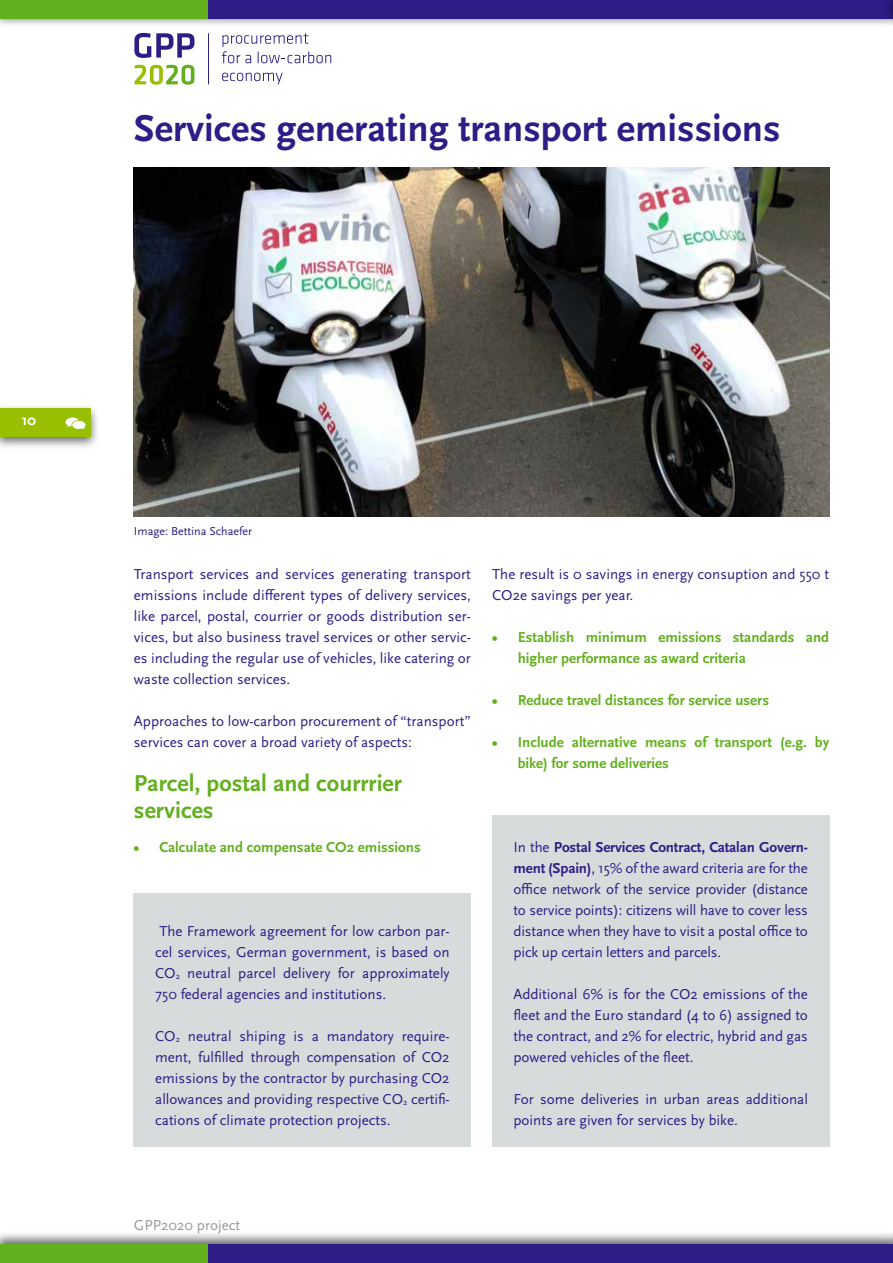
<style>
.page{position:relative;width:893px;height:1263px;background:#fff}
.page>*{position:absolute;margin:0;border:0;box-sizing:border-box;transform-origin:0 0}
.t1{font:700 39px "Scala Sans Pro";color:#2e1d86}
.t2{font:700 24px/27px "Scala Sans Pro";color:#63b01f}
.t3{font:15px/21px "Scala Sans Pro";color:#2e1d86;text-align:justify}
.t4{font:700 15px/21px "Scala Sans Pro";color:#63b01f}
.t5{font:15px "Scala Sans Pro";color:#98989c}
.t6{font:700 15px "Scala Sans Pro";color:#fff}
.t7{font:12px "Scala Sans Pro";color:#2e1d86}
.s1{font-size:8.7px}
.s2{font-weight:700}
</style>
<div class="page">
<div style="left:0;top:0;width:893px;height:28px;background:#000;opacity:.6"></div>
<div style="left:208px;top:0;width:685px;height:19px;background:#2e1d86"></div>
<div style="left:0;top:0;width:208px;height:19px;background:#63b01f"></div>
<div style="left:0;top:1231px;width:893px;height:32px;background:#000;opacity:.6"></div>
<div style="left:208px;top:1244px;width:685px;height:19px;background:#2e1d86"></div>
<div style="left:0;top:1244px;width:208px;height:19px;background:#63b01f"></div>
<svg style="left:134px;top:33px;width:60px;height:25px"></svg>
<svg style="left:134px;top:65px;width:60px;height:20px"></svg>
<hr style="left:208px;top:33px;width:1px;height:51px;background:#2e1d86">
<svg style="left:222px;top:33px;width:109px;height:30px"></svg>
<svg style="left:222px;top:73px;width:61px;height:11px"></svg>
<div style="left:884px;top:0;width:9px;height:28px;background:#000;opacity:.6"></div>
<svg style="left:892px;top:0;width:1px;height:19px"></svg>
<div style="left:0;top:403px;width:100px;height:47px;background:#000;opacity:.6"></div>
<div style="left:0;top:408px;width:91px;height:28px;background:#98c000"></div>
<svg style="left:65px;top:418px;width:21px;height:11px"></svg>
<img style="left:134px;top:168px;width:695px;height:348px">
<div style="left:134px;top:893px;width:337px;height:253px;background:#d8dbdc"></div>
<div style="left:492px;top:815px;width:337px;height:331px;background:#d8dbdc"></div>
<h1 class="t1" style="left:134px;top:106px;width:648px">Services generating transport emissions</h1>
<p class="t6" style="left:22px;top:411px;width:16px">10</p>
<p class="t7" style="left:134px;top:524px;width:120px">Image: Bettina Schaefer</p>
<p class="t3" style="left:134px;top:564px;width:339px">Transport services and services generating transport emissions include different types of delivery services, like parcel, postal, courrier or goods distribution ser&shy;vices, but also business travel services or other servic&shy;es including the regular use of vehicles, like catering or waste collection services.</p>
<p class="t3" style="left:134px;top:711px;width:338px">Approaches to low-carbon procurement of “transport” services can cover a broad variety of aspects:</p>
<h2 class="t2" style="left:134px;top:770px;width:269px">Parcel, postal and courrrier services</h2>
<p class="t4" style="left:134px;top:837px;width:288px">• Calculate and compensate CO2 emissions</p>
<p class="t3" style="left:155px;top:921px;width:296px">The Framework agreement for low carbon par&shy;cel services, German government, is based on CO<span class="s1">2</span> neutral parcel delivery for approximately 750 federal agencies and institutions.</p>
<p class="t3" style="left:155px;top:1026px;width:296px">CO<span class="s1">2</span> neutral shiping is a mandatory require&shy;ment, fulfilled through compensation of CO2 emissions by the contractor by purchasing CO2 allowances and providing respective CO<span class="s1">2</span> certifi&shy;cations of climate protection projects.</p>
<p class="t3" style="left:492px;top:564px;width:338px">The result is 0 savings in energy consuption and 550 t<br>CO2e savings per year.</p>
<p class="t4" style="left:518px;top:627px;width:313px;text-indent:-25px">• Establish minimum emissions standards and higher performance as award criteria</p>
<p class="t4" style="left:492px;top:690px;width:278px">• Reduce travel distances for service users</p>
<p class="t4" style="left:518px;top:732px;width:313px;text-indent:-25px">• Include alternative means of transport (e.g. by bike) for some deliveries</p>
<p class="t3" style="left:513px;top:837px;width:296px">In the <span class="s2">Postal Services Contract, Catalan Govern&shy;ment (Spain)</span>, 15% of the award criteria are for the office network of the service provider (distance to service points): citizens will have to cover less distance when they have to visit a postal office to pick up certain letters and parcels.</p>
<p class="t3" style="left:513px;top:984px;width:296px">Additional 6% is for the CO2 emissions of the fleet and the Euro standard (4 to 6) assigned to the contract, and 2% for electric, hybrid and gas powered vehicles of the fleet.</p>
<p class="t3" style="left:513px;top:1089px;width:296px">For some deliveries in urban areas additional points are given for services by bike.</p>
<p class="t5" style="left:134px;top:1216px;width:108px">GPP2020 project</p>
</div>
